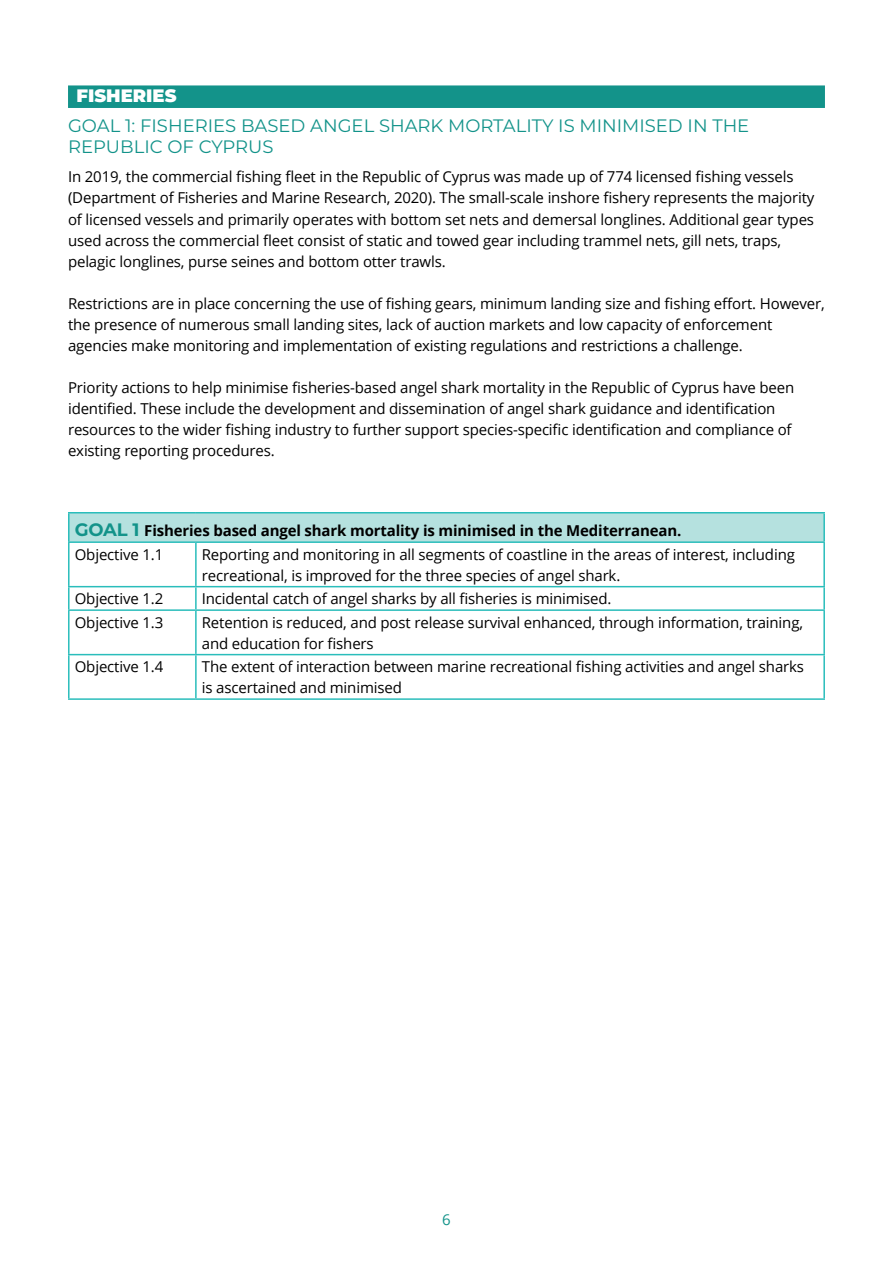
<style>
.page{position:relative;width:893px;height:1263px;background:#fff}
.page>*{position:absolute;margin:0;border:0;box-sizing:border-box;transform-origin:0 0}
.t1{font:18px/21px "Montserrat";color:#13938a}
.t2{font:900 18px "Montserrat";color:#fff}
.t3{font:15px/21px "Open Sans";letter-spacing:-.01em;color:#000}
.t4{font:700 15px/23.4px "Open Sans";letter-spacing:-.01em;color:#000}
.t5{font:15px "Open Sans";color:#13938a}
.s1{font-family:"Montserrat";font-size:18px;color:#13938a}
.s2{font-weight:400}
</style>
<div class="page">
<div style="left:69px;top:513px;width:755px;height:29px;background:#b5e1df"></div>
<hr style="left:68px;top:512px;width:128px;height:1px;background:#2abdbb">
<hr style="left:68px;top:513px;width:2px;height:28px;background:#2abdbb">
<hr style="left:196px;top:512px;width:629px;height:1px;background:#2abdbb">
<hr style="left:823px;top:513px;width:2px;height:28px;background:#2abdbb">
<hr style="left:68px;top:541px;width:128px;height:2px;background:#2abdbb">
<hr style="left:68px;top:543px;width:2px;height:43px;background:#2abdbb">
<hr style="left:196px;top:541px;width:629px;height:2px;background:#2abdbb">
<hr style="left:195px;top:543px;width:2px;height:43px;background:#2abdbb">
<hr style="left:823px;top:543px;width:2px;height:43px;background:#2abdbb">
<hr style="left:68px;top:586px;width:128px;height:1px;background:#2abdbb">
<hr style="left:68px;top:587px;width:2px;height:22px;background:#2abdbb">
<hr style="left:196px;top:586px;width:629px;height:1px;background:#2abdbb">
<hr style="left:195px;top:587px;width:2px;height:22px;background:#2abdbb">
<hr style="left:823px;top:587px;width:2px;height:22px;background:#2abdbb">
<hr style="left:68px;top:609px;width:128px;height:2px;background:#2abdbb">
<hr style="left:68px;top:611px;width:2px;height:43px;background:#2abdbb">
<hr style="left:196px;top:609px;width:629px;height:2px;background:#2abdbb">
<hr style="left:195px;top:611px;width:2px;height:43px;background:#2abdbb">
<hr style="left:823px;top:611px;width:2px;height:43px;background:#2abdbb">
<hr style="left:68px;top:654px;width:128px;height:1px;background:#2abdbb">
<hr style="left:68px;top:655px;width:2px;height:43px;background:#2abdbb">
<hr style="left:196px;top:654px;width:629px;height:1px;background:#2abdbb">
<hr style="left:195px;top:655px;width:2px;height:43px;background:#2abdbb">
<hr style="left:823px;top:655px;width:2px;height:43px;background:#2abdbb">
<hr style="left:68px;top:698px;width:128px;height:2px;background:#2abdbb">
<hr style="left:196px;top:698px;width:629px;height:2px;background:#2abdbb">
<div style="left:68px;top:85px;width:757px;height:23px;background:#13938a"></div>
<p class="t2" style="left:77px;top:83px;width:101px">FISHERIES</p>
<p class="t1" style="left:68px;top:114px;width:683px">GOAL 1: FISHERIES BASED ANGEL SHARK MORTALITY IS MINIMISED IN THE<br>REPUBLIC OF CYPRUS</p>
<p class="t3" style="left:68px;top:166px;width:748px">In 2019, the commercial fishing fleet in the Republic of Cyprus was made up of 774 licensed fishing vessels (Department of Fisheries and Marine Research, 2020). The small-scale inshore fishery represents the majority of licensed vessels and primarily operates with bottom set nets and demersal longlines. Additional gear types used across the commercial fleet consist of static and towed gear including trammel nets, gill nets, traps, pelagic longlines, purse seines and bottom otter trawls.</p>
<p class="t3" style="left:68px;top:292px;width:758px">Restrictions are in place concerning the use of fishing gears, minimum landing size and fishing effort. However, the presence of numerous small landing sites, lack of auction markets and low capacity of enforcement agencies make monitoring and implementation of existing regulations and restrictions a challenge.</p>
<p class="t3" style="left:68px;top:376px;width:728px">Priority actions to help minimise fisheries-based angel shark mortality in the Republic of Cyprus have been identified. These include the development and dissemination of angel shark guidance and identification resources to the wider fishing industry to further support species-specific identification and compliance of existing reporting procedures.</p>
<p class="t4" style="left:75px;top:519px;width:608px"><span class="s1">GOAL 1</span> Fisheries based angel shark mortality is minimised in the Mediterranean.<br><span class="s2">Objective 1.1</span></p>
<p class="t3" style="left:202px;top:543px;width:595px">Reporting and monitoring in all segments of coastline in the areas of interest, including recreational, is improved for the three species of angel shark.</p>
<p class="t3" style="left:75px;top:588px;width:90px">Objective 1.2</p>
<p class="t3" style="left:202px;top:588px;width:411px">Incidental catch of angel sharks by all fisheries is minimised.</p>
<p class="t3" style="left:75px;top:611px;width:90px">Objective 1.3</p>
<p class="t3" style="left:202px;top:611px;width:603px">Retention is reduced, and post release survival enhanced, through information, training, and education for fishers</p>
<p class="t3" style="left:75px;top:656px;width:90px">Objective 1.4</p>
<p class="t3" style="left:202px;top:656px;width:604px">The extent of interaction between marine recreational fishing activities and angel sharks is ascertained and minimised</p>
<p class="t5" style="left:442px;top:1209px;width:10px">6</p>
</div>
